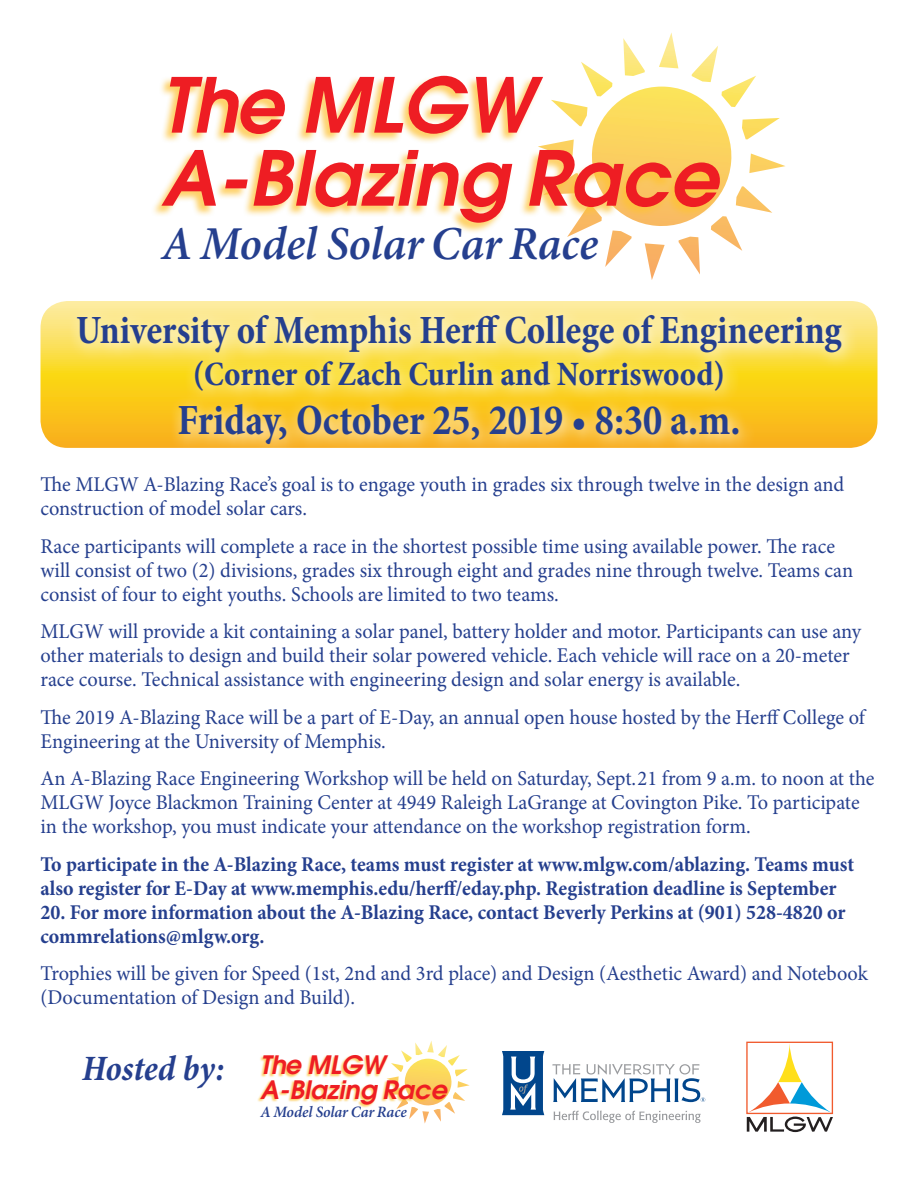
<style>
.page{position:relative;width:918px;height:1188px;background:#fff}
.page>*{position:absolute;margin:0;border:0;box-sizing:border-box;transform-origin:0 0}
.t1{font:italic 600 75.3px/73.1px "Avant Garde";color:#ee1d23}
.t2{font:italic 600 47.25px "Minion Pro";letter-spacing:-.005em;color:#253f8e}
.t3{font:700 condensed 43.5px "Minion Pro";color:#253f8e;scale:.94 1}
.t4{font:700 condensed 40.5px "Minion Pro";color:#253f8e;scale:.94 1}
.t5{font:italic 700 condensed 36px "Minion Pro";letter-spacing:-.005em;color:#253f8e}
.t6{font:700 condensed 34.5px "Minion Pro";color:#253f8e}
.t7{font:italic 600 25.2px/24.5px "Avant Garde";color:#ee1d23}
.t8{font:21px/24px "Minion Pro";color:#253f8e}
.t9{font:700 21px/24px "Minion Pro";color:#253f8e;scale:.95 1}
.t10{font:italic 600 15.9px "Minion Pro";letter-spacing:-.005em;color:#253f8e}
</style>
<div class="page">
<svg style="left:40px;top:301px;width:838px;height:147px;background:#fbdd65"></svg>
<svg style="left:567px;top:33px;width:219px;height:247px"></svg>
<div style="left:151px;top:75px;width:570px;height:159px;background:#fec235;opacity:.75"></div>
<svg style="left:396px;top:1041px;width:74px;height:83px"></svg>
<div style="left:257px;top:1055px;width:191px;height:53px;background:#fec235;opacity:.75"></div>
<svg style="left:68px;top:304px;width:792px;height:144px;background:#fad858"></svg>
<svg style="left:746px;top:1042px;width:87px;height:72px"></svg>
<svg style="left:747px;top:1043px;width:86px;height:89px"></svg>
<svg style="left:502px;top:1051px;width:42px;height:64px"></svg>
<svg style="left:552px;top:1064px;width:153px;height:38px"></svg>
<svg style="left:554px;top:1111px;width:147px;height:12px"></svg>
<h1 class="t1" style="left:161px;top:67px;width:558px">The MLGW<br>A-Blazing Race</h1>
<h2 class="t2" style="left:162px;top:211px;width:438px">A Model Solar Car Race</h2>
<h3 class="t4" style="left:76px;top:302px;width:816px">University of Memphis Herff College of Engineering</h3>
<h3 class="t6" style="left:193px;top:350px;width:533px">(Corner of Zach Curlin and Norriswood)</h3>
<h3 class="t3" style="left:178px;top:390px;width:600px">Friday, October 25, 2019 • 8:30 a.m.</h3>
<p class="t8" style="left:40px;top:473px;width:805px">The MLGW A-Blazing Race’s goal is to engage youth in grades six through twelve in the design and construction of model solar cars.</p>
<p class="t8" style="left:40px;top:534px;width:814px">Race participants will complete a race in the shortest possible time using available power. The race will consist of two (2) divisions, grades six through eight and grades nine through twelve. Teams can consist of four to eight youths. Schools are limited to two teams.</p>
<p class="t8" style="left:40px;top:620px;width:822px">MLGW will provide a kit containing a solar panel, battery holder and motor. Participants can use any other materials to design and build their solar powered vehicle. Each vehicle will race on a 20-meter race course. Technical assistance with engineering design and solar energy is available.</p>
<p class="t8" style="left:40px;top:705px;width:826px">The 2019 A-Blazing Race will be a part of E-Day, an annual open house hosted by the Herff College of<br>Engineering at the University of Memphis.</p>
<p class="t8" style="left:40px;top:767px;width:836px">An A-Blazing Race Engineering Workshop will be held on Saturday, Sept. 21 from 9 a.m. to noon at the<br>MLGW Joyce Blackmon Training Center at 4949 Raleigh LaGrange at Covington Pike. To participate in the workshop, you must indicate your attendance on the workshop registration form.</p>
<p class="t9" style="left:40px;top:852px;width:858px">To participate in the A-Blazing Race, teams must register at www.mlgw.com/ablazing. Teams must also register for E-Day at www.memphis.edu/herff/eday.php. Registration deadline is September</p>
<p class="t9" style="left:40px;top:900px;width:849px">20. For more information about the A-Blazing Race, contact Beverly Perkins at (901) 528-4820 or commrelations@mlgw.org.</p>
<p class="t8" style="left:40px;top:962px;width:829px">Trophies will be given for Speed (1st, 2nd and 3rd place) and Design (Aesthetic Award) and Notebook (Documentation of Design and Build).</p>
<h3 class="t5" style="left:82px;top:1044px;width:144px">Hosted by:</h3>
<p class="t7" style="left:260px;top:1052px;width:188px">The MLGW<br>A-Blazing Race</p>
<p class="t10" style="left:260px;top:1100px;width:148px">A Model Solar Car Race</p>
</div>
